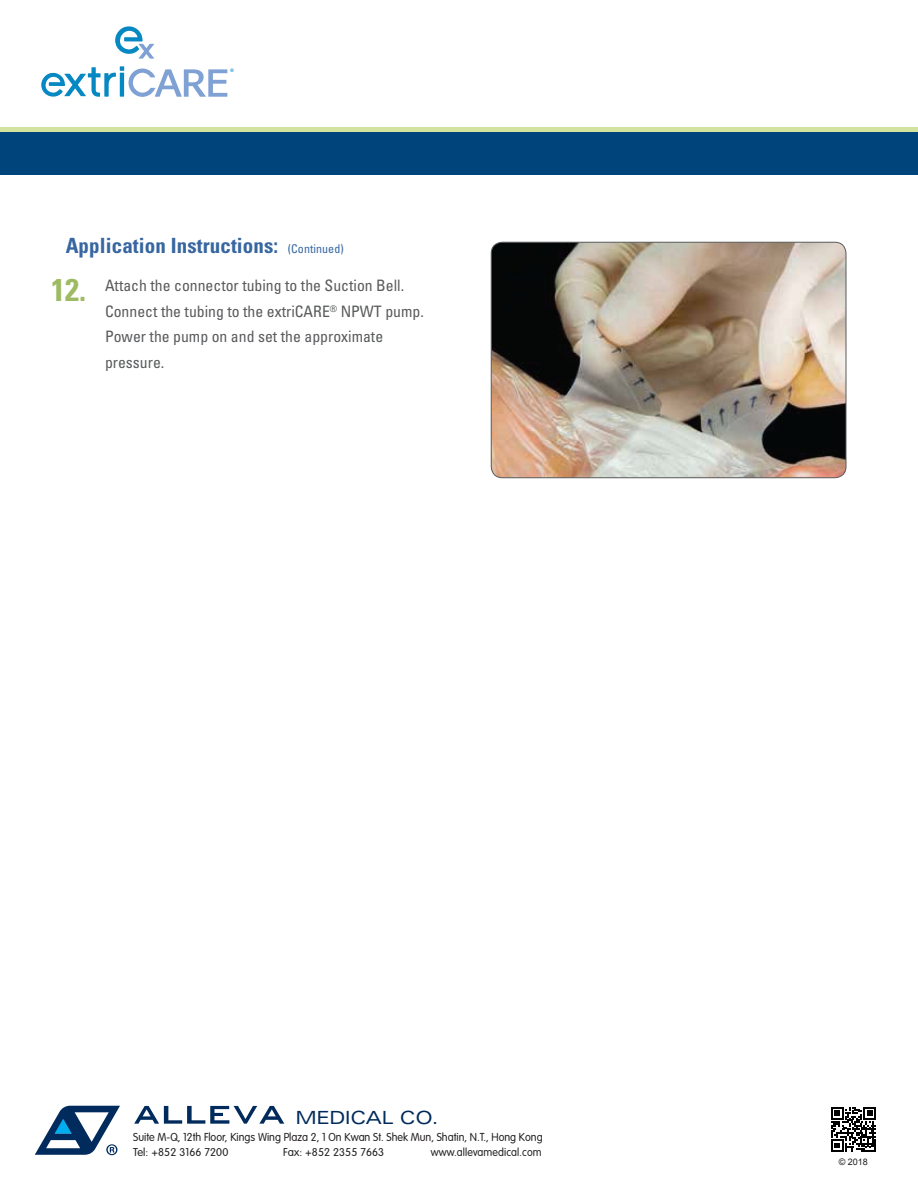
<style>
.page{position:relative;width:918px;height:1188px;background:#fff}
.page>*{position:absolute;margin:0;border:0;box-sizing:border-box;transform-origin:0 0}
.t1{font:700 condensed 31.5px "Univers LT Std";color:#9ebb63}
.t2{font:700 condensed 21px "Univers LT Std";letter-spacing:.005em;color:#3766a0}
.t3{font:expanded 18.15px "Univers LT Std";letter-spacing:-.02em;color:#002b5c}
.t4{font:condensed 15.75px/25.5px "Univers";color:#595a5c}
.t5{font:300 11.4px "VAG Rounded Std";color:#231f20;scale:.95 1}
.t6{font:300 11.1px "VAG Rounded Std";letter-spacing:.01em;color:#231f20}
.t7{font:300 11.1px "VAG Rounded Std";letter-spacing:.01em;color:#231f20;scale:.95 1}
.t8{font:9px "Arial";color:#231f20}
.s1{font-family:"Univers";font-weight:400;font-size:12px}
</style>
<div class="page">
<img style="left:491px;top:242px;width:355px;height:236px">
<div style="left:491px;top:242px;width:355px;height:236px;border:1px solid #595a5c;border-radius:11px"></div>
<hr style="left:0;top:128px;width:918px;height:4px;background:#d1e39d">
<div style="left:0;top:132px;width:918px;height:42px;background:#00447c"></div>
<svg style="left:115px;top:26px;width:39px;height:33px"></svg>
<svg style="left:41px;top:66px;width:193px;height:31px"></svg>
<svg style="left:35px;top:1106px;width:85px;height:49px"></svg>
<svg style="left:134px;top:1106px;width:150px;height:18px"></svg>
<svg style="left:831px;top:1107px;width:45px;height:45px"></svg>
<h2 class="t2" style="left:66px;top:233px;width:280px">Application Instructions: <span class="s1">(Continued)</span></h2>
<h1 class="t1" style="left:51px;top:271px;width:36px">12.</h1>
<p class="t4" style="left:105px;top:273px;width:320px">Attach the connector tubing to the Suction Bell.<br>Connect the tubing to the extriCARE<sup>®</sup> NPWT pump.<br>Power the pump on and set the approximate pressure.</p>
<p class="t3" style="left:295px;top:1107px;width:145px">MEDICAL CO.</p>
<p class="t5" style="left:133px;top:1130px;width:432px">Suite M-Q, 12th Floor, Kings Wing Plaza 2, 1 On Kwan St. Shek Mun, Shatin, N.T., Hong Kong</p>
<p class="t6" style="left:133px;top:1146px;width:97px">Tel: +852 3166 7200</p>
<p class="t6" style="left:283px;top:1146px;width:103px">Fax: +852 2355 7663</p>
<p class="t7" style="left:431px;top:1146px;width:118px">www.allevamedical.com</p>
<p class="t8" style="left:839px;top:1156px;width:31px">© 2018</p>
</div>
